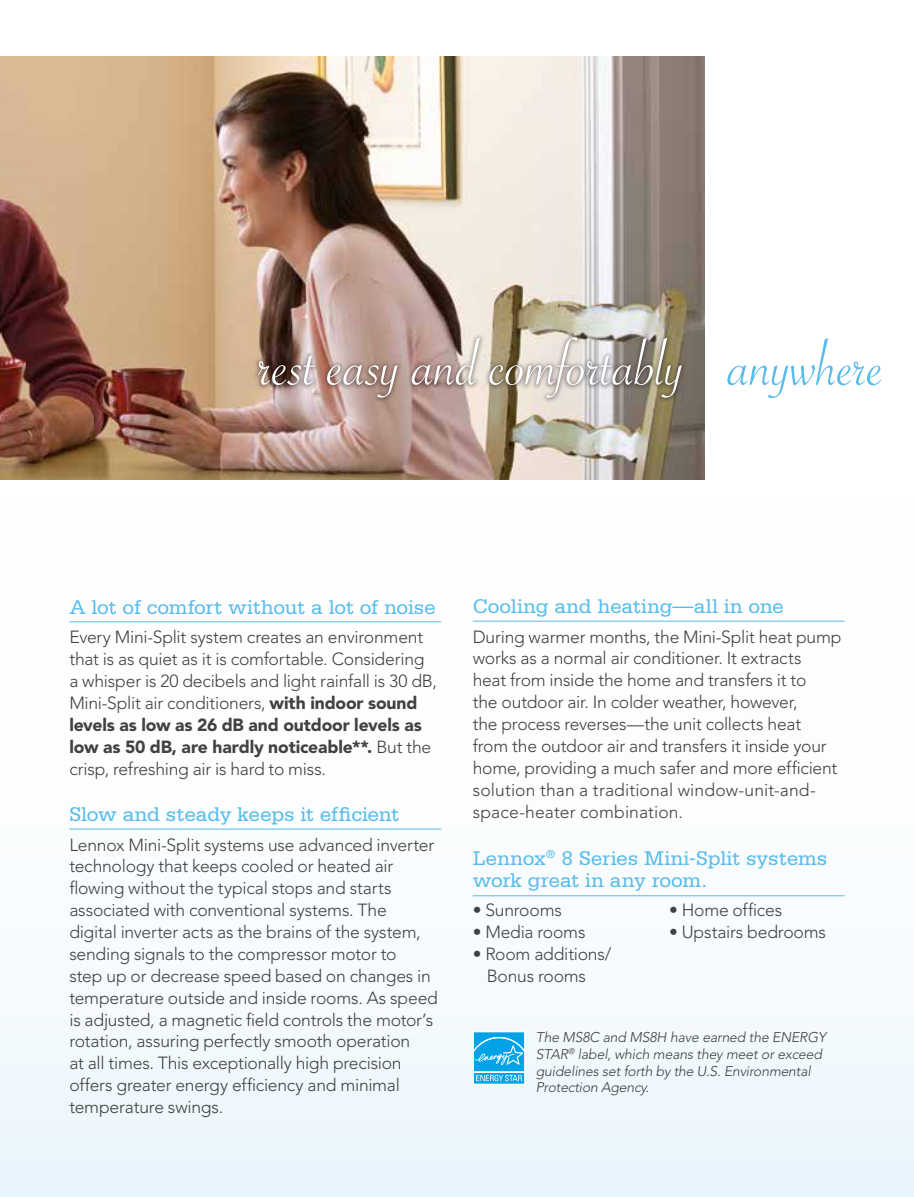
<style>
.page{position:relative;width:914px;height:1197px;background:#fff}
.page>*{position:absolute;margin:0;border:0;box-sizing:border-box;transform-origin:0 0}
.t1{font:68.25px "Savoye Std";letter-spacing:-.005em;color:#fff}
.t2{font:68.25px "Savoye Std";letter-spacing:-.005em;color:#57bcea}
.t3{font:21px/22.8px "Serifa Std";letter-spacing:-.01em;color:#57bcea}
.t4{font:300 17.5px/21.9px "Avenir LT Std";letter-spacing:-.01em;color:#414141}
.t5{font:italic 300 14px/16.6px "Avenir LT Std";letter-spacing:-.01em;color:#414141}
.s1{font-weight:900}
</style>
<div class="page">
<div style="left:0;top:0;width:914px;height:1197px;background:linear-gradient(to bottom,#fffffe,#f2f9fd)"></div>
<img style="left:0;top:57px;width:704px;height:423px">
<div style="left:252px;top:332px;width:434px;height:71px;background:#0c0507;opacity:.35"></div>
<hr style="left:472px;top:895px;width:372px;height:1px;background:#57bcea">
<hr style="left:69px;top:621px;width:372px;height:1px;background:#57bcea">
<hr style="left:69px;top:829px;width:372px;height:1px;background:#57bcea">
<div style="left:472px;top:1031px;width:53px;height:41px;background:#fff"></div>
<svg style="left:472px;top:1032px;width:53px;height:53px;background:#3fb9eb"></svg>
<hr style="left:472px;top:621px;width:372px;height:1px;background:#57bcea">
<h1 class="t1" style="left:258px;top:332px;width:428px">rest easy and comfortably</h1>
<h1 class="t2" style="left:728px;top:333px;width:157px">anywhere</h1>
<p class="t3" style="left:69px;top:596px;width:368px">A lot of comfort without a lot of noise</p>
<p class="t4" style="left:69px;top:626px;width:369px">Every Mini-Split system creates an environment that is as quiet as it is comfortable. Considering a whisper is 20 decibels and light rainfall is 30 dB, Mini-Split air conditioners, <span class="s1">with indoor sound levels as low as 26 dB and outdoor levels as low as 50 dB, are hardly noticeable**.</span> But the crisp, refreshing air is hard to miss.</p>
<p class="t3" style="left:69px;top:803px;width:331px">Slow and steady keeps it efficient</p>
<p class="t4" style="left:69px;top:834px;width:370px">Lennox Mini-Split systems use advanced inverter technology that keeps cooled or heated air flowing without the typical stops and starts associated with conventional systems. The digital inverter acts as the brains of the system, sending signals to the compressor motor to<br>step up or decrease speed based on changes in temperature outside and inside rooms. As speed is adjusted, a magnetic field controls the motor’s rotation, assuring perfectly smooth operation<br>at all times. This exceptionally high precision offers greater energy efficiency and minimal temperature swings.</p>
<p class="t3" style="left:472px;top:595px;width:313px">Cooling and heating—all in one</p>
<p class="t4" style="left:472px;top:626px;width:370px">During warmer months, the Mini-Split heat pump works as a normal air conditioner. It extracts<br>heat from inside the home and transfers it to<br>the outdoor air. In colder weather, however,<br>the process reverses—the unit collects heat<br>from the outdoor air and transfers it inside your home, providing a much safer and more efficient solution than a traditional window-unit-and&shy;space-heater combination.</p>
<p class="t3" style="left:472px;top:847px;width:356px">Lennox<sup>®</sup> 8 Series Mini-Split systems work great in any room.</p>
<p class="t4" style="left:472px;top:899px;width:91px">• Sunrooms</p>
<p class="t4" style="left:472px;top:921px;width:114px">• Media rooms</p>
<p class="t4" style="left:486px;top:943px;width:126px;text-indent:-14px">• Room additions/<br>Bonus rooms</p>
<p class="t4" style="left:669px;top:899px;width:115px">• Home offices</p>
<p class="t4" style="left:669px;top:921px;width:158px">• Upstairs bedrooms</p>
<p class="t5" style="left:535px;top:1029px;width:292px">The MS8C and MS8H have earned the ENERGY STAR<sup>®</sup> label, which means they meet or exceed guidelines set forth by the U.S. Environmental Protection Agency.</p>
</div>
